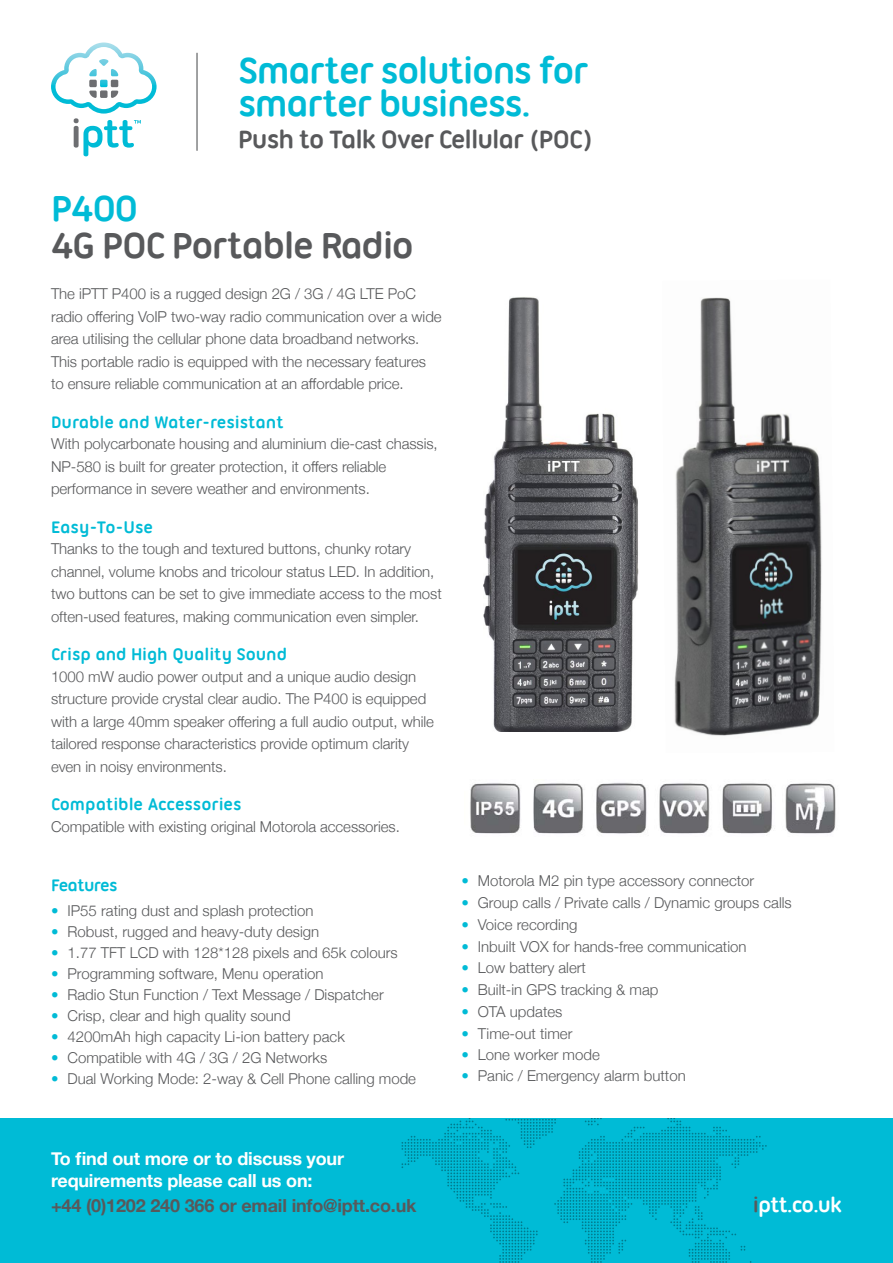
<style>
.page{position:relative;width:893px;height:1263px;background:#fff}
.page>*{position:absolute;margin:0;border:0;box-sizing:border-box;transform-origin:0 0}
.t1{font:700 39px/33px "Ubuntu Titling";letter-spacing:-.04em;color:#00bbd6}
.t2{font:700 39px "Ubuntu Titling";letter-spacing:-.04em;color:#58595b}
.t3{font:700 27px "Ubuntu Titling";letter-spacing:-.04em;color:#58595b}
.t4{font:700 22.5px "Ubuntu Titling";letter-spacing:-.04em;color:#fff}
.t5{font:700 18px "Ubuntu Titling";letter-spacing:-.005em;color:#00bbd6}
.t6{font:700 18px/22.5px "Helvetica Neue";letter-spacing:-.01em;color:#fff}
.t7{font:700 18px "Helvetica Neue";letter-spacing:-.01em;color:#58595b}
.t8{font:700 18px "Ubuntu Titling";letter-spacing:-.04em;color:#00bbd6}
.t9{font:300 15px/22.5px "Helvetica Neue";letter-spacing:-.005em;color:#58595b}
.s1{color:#00bbd6}
.s2{color:#58595b}
</style>
<div class="page">
<img style="left:484px;top:297px;width:155px;height:434px">
<img style="left:674px;top:297px;width:148px;height:439px">
<svg style="left:51px;top:43px;width:106px;height:113px"></svg>
<hr style="left:196px;top:53px;width:2px;height:97px;background:#58595b">
<div style="left:0;top:1118px;width:893px;height:145px;background:#00bbd6"></div>
<svg style="left:401px;top:1118px;width:366px;height:145px"></svg>
<img style="left:470px;top:782px;width:366px;height:52px">
<h1 class="t1" style="left:238px;top:53px;width:352px">Smarter solutions for smarter business.</h1>
<h2 class="t3" style="left:238px;top:123px;width:356px">Push to Talk Over Cellular (POC)</h2>
<h1 class="t1" style="left:51px;top:192px;width:89px">P400</h1>
<h1 class="t2" style="left:51px;top:223px;width:364px">4G POC Portable Radio</h1>
<p class="t9" style="left:51px;top:282px;width:392px">The iPTT P400 is a rugged design 2G / 3G / 4G LTE PoC radio offering VoIP two-way radio communication over a wide area utilising the cellular phone data broadband networks.<br>This portable radio is equipped with the necessary features to ensure reliable communication at an affordable price.</p>
<p class="t5" style="left:51px;top:411px;width:234px">Durable and Water-resistant</p>
<p class="t9" style="left:51px;top:432px;width:388px">With polycarbonate housing and aluminium die-cast chassis,<br>NP-580 is built for greater protection, it offers reliable performance in severe weather and environments.</p>
<p class="t5" style="left:51px;top:516px;width:104px">Easy-To-Use</p>
<p class="t9" style="left:51px;top:536px;width:392px">Thanks to the tough and textured buttons, chunky rotary channel, volume knobs and tricolour status LED. In addition, two buttons can be set to give immediate access to the most often-used features, making communication even simpler.</p>
<p class="t5" style="left:51px;top:644px;width:238px">Crisp and High Quality Sound</p>
<p class="t9" style="left:51px;top:664px;width:384px">1000 mW audio power output and a unique audio design structure provide crystal clear audio. The P400 is equipped with a large 40mm speaker offering a full audio output, while tailored response characteristics provide optimum clarity even in noisy environments.</p>
<p class="t5" style="left:51px;top:793px;width:192px">Compatible Accessories</p>
<p class="t9" style="left:51px;top:814px;width:350px">Compatible with existing original Motorola accessories.</p>
<p class="t8" style="left:51px;top:875px;width:68px">Features</p>
<p class="t9" style="left:51px;top:898px;width:264px"><span class="s1">•</span> IP55 rating dust and splash protection</p>
<p class="t9" style="left:51px;top:919px;width:270px"><span class="s1">•</span> Robust, rugged and heavy-duty design</p>
<p class="t9" style="left:51px;top:940px;width:348px"><span class="s1">•</span> 1.77 TFT LCD with 128*128 pixels and 65k colours</p>
<p class="t9" style="left:51px;top:961px;width:274px"><span class="s1">•</span> Programming software, Menu operation</p>
<p class="t9" style="left:51px;top:982px;width:334px"><span class="s1">•</span> Radio Stun Function / Text Message / Dispatcher</p>
<p class="t9" style="left:51px;top:1003px;width:241px"><span class="s1">•</span> Crisp, clear and high quality sound</p>
<p class="t9" style="left:51px;top:1024px;width:295px"><span class="s1">•</span> 4200mAh high capacity Li-ion battery pack</p>
<p class="t9" style="left:51px;top:1045px;width:278px"><span class="s1">•</span> Compatible with 4G / 3G / 2G Networks</p>
<p class="t9" style="left:51px;top:1066px;width:367px"><span class="s1">•</span> Dual Working Mode: 2-way &amp; Cell Phone calling mode</p>
<p class="t9" style="left:461px;top:868px;width:294px"><span class="s1">•</span> Motorola M2 pin type accessory connector</p>
<p class="t9" style="left:461px;top:890px;width:332px"><span class="s1">•</span> Group calls / Private calls / Dynamic groups calls</p>
<p class="t9" style="left:461px;top:912px;width:118px"><span class="s1">•</span> Voice recording</p>
<p class="t9" style="left:461px;top:934px;width:287px"><span class="s1">•</span> Inbuilt VOX for hands-free communication</p>
<p class="t9" style="left:461px;top:955px;width:126px"><span class="s1">•</span> Low battery alert</p>
<p class="t9" style="left:461px;top:977px;width:199px"><span class="s1">•</span> Built-in GPS tracking &amp; map</p>
<p class="t9" style="left:461px;top:999px;width:103px"><span class="s1">•</span> OTA updates</p>
<p class="t9" style="left:461px;top:1021px;width:113px"><span class="s1">•</span> Time-out timer</p>
<p class="t9" style="left:461px;top:1042px;width:140px"><span class="s1">•</span> Lone worker mode</p>
<p class="t9" style="left:461px;top:1063px;width:226px"><span class="s1">•</span> Panic / Emergency alarm button</p>
<p class="t6" style="left:51px;top:1147px;width:295px">To find out more or to discuss your requirements please call us on:</p>
<p class="t7" style="left:51px;top:1191px;width:367px">+44 (0)1202 240 366 or email info@iptt.co.uk</p>
<h3 class="t4" style="left:753px;top:1191px;width:91px"><span class="s2">i</span>ptt.co.uk</h3>
</div>
